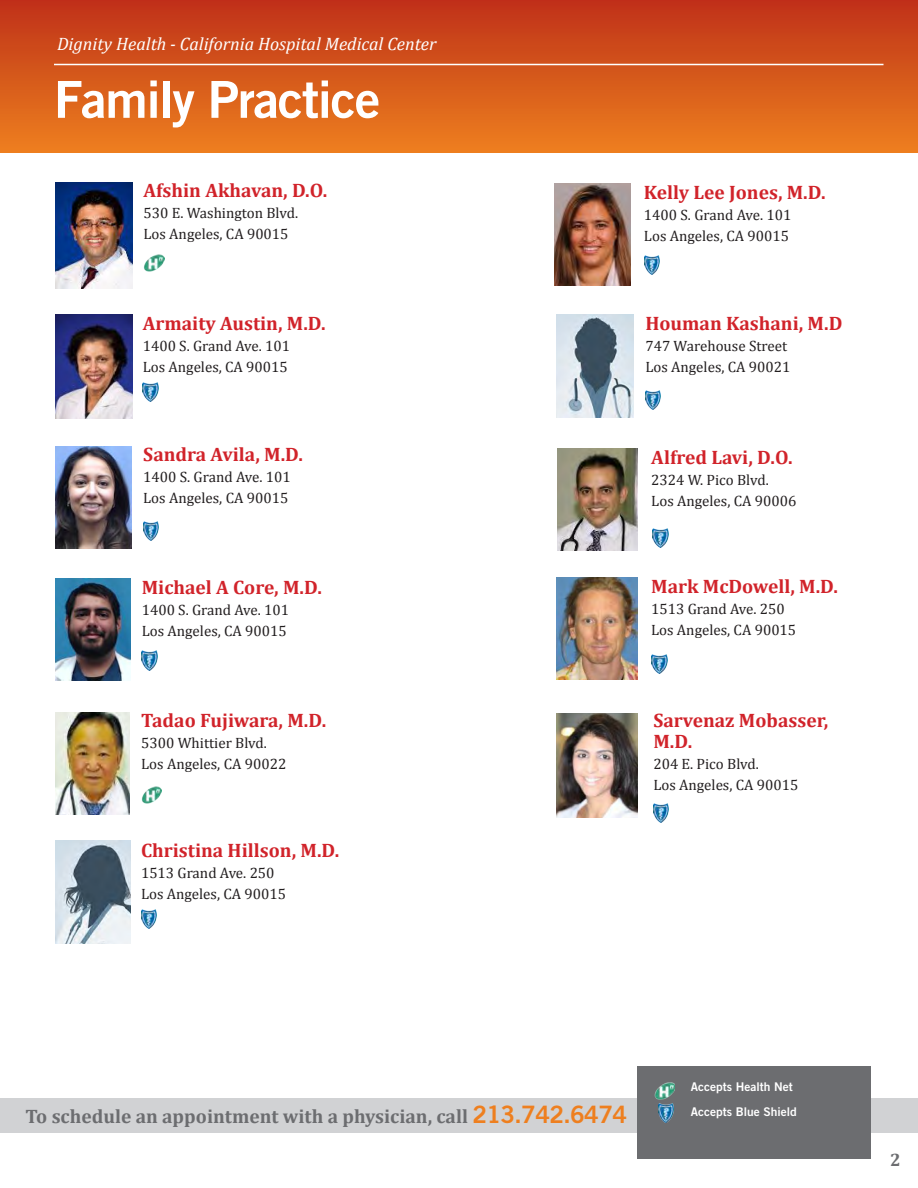
<style>
.page{position:relative;width:918px;height:1188px;background:#fff}
.page>*{position:absolute;margin:0;border:0;box-sizing:border-box;transform-origin:0 0}
.t1{font:51px "Trade Gothic LT Std Bd 2";letter-spacing:-.025em;color:#fff}
.t2{font:700 19.5px/21px "Cambria";color:#d1232a}
.t3{font:700 19.5px "Cambria";color:#6c6d70}
.t4{font:italic 18px "Cambria";color:#fff}
.t5{font:700 18px "Cambria";color:#6c6d70}
.t6{font:15px "Cambria";color:#231f20}
.t7{font:12px "Trade Gothic LT Std Bd 2";color:#fff}
.s1{font-family:"Trade Gothic LT Std Bd 2";font-weight:400;font-size:24px;color:#ee7f1f}
</style>
<div class="page">
<div style="left:0;top:1098px;width:918px;height:35px;background:#d1d2d4"></div>
<div style="left:638px;top:1066px;width:233px;height:93px;background:#6c6d70"></div>
<div style="left:0;top:0;width:918px;height:153px;background:linear-gradient(to bottom,#bf3118,#ed801f)"></div>
<hr style="left:54px;top:64px;width:830px;height:1px;background:#fff">
<img style="left:558px;top:448px;width:80px;height:102px">
<img style="left:655px;top:1082px;width:20px;height:18px">
<img style="left:658px;top:1103px;width:16px;height:19px">
<img style="left:56px;top:446px;width:76px;height:102px">
<img style="left:143px;top:522px;width:16px;height:19px">
<img style="left:653px;top:528px;width:15px;height:20px">
<img style="left:556px;top:578px;width:81px;height:102px">
<img style="left:652px;top:655px;width:15px;height:19px">
<img style="left:554px;top:184px;width:77px;height:102px">
<img style="left:644px;top:255px;width:16px;height:19px">
<img style="left:143px;top:383px;width:15px;height:19px">
<img style="left:144px;top:254px;width:20px;height:18px">
<img style="left:142px;top:651px;width:15px;height:19px">
<img style="left:142px;top:786px;width:20px;height:18px">
<img style="left:141px;top:910px;width:15px;height:19px">
<img style="left:645px;top:390px;width:16px;height:19px">
<img style="left:653px;top:804px;width:16px;height:19px">
<img style="left:55px;top:182px;width:77px;height:106px">
<img style="left:55px;top:579px;width:75px;height:102px">
<img style="left:556px;top:713px;width:82px;height:105px">
<img style="left:56px;top:314px;width:76px;height:105px">
<img style="left:56px;top:712px;width:73px;height:102px">
<img style="left:56px;top:841px;width:74px;height:103px">
<img style="left:556px;top:314px;width:77px;height:104px">
<p class="t4" style="left:57px;top:31px;width:381px">Dignity Health - California Hospital Medical Center</p>
<p class="t1" style="left:54px;top:68px;width:328px">Family Practice</p>
<p class="t2" style="left:144px;top:179px;width:185px">Afshin Akhavan, D.O.</p>
<p class="t6" style="left:144px;top:204px;width:156px">530 E. Washington Blvd.</p>
<p class="t6" style="left:144px;top:225px;width:147px">Los Angeles, CA 90015</p>
<p class="t2" style="left:143px;top:312px;width:184px">Armaity Austin, M.D.</p>
<p class="t6" style="left:143px;top:337px;width:149px">1400 S. Grand Ave. 101</p>
<p class="t6" style="left:143px;top:358px;width:147px">Los Angeles, CA 90015</p>
<p class="t2" style="left:143px;top:443px;width:161px">Sandra Avila, M.D.</p>
<p class="t6" style="left:143px;top:468px;width:149px">1400 S. Grand Ave. 101</p>
<p class="t6" style="left:143px;top:489px;width:147px">Los Angeles, CA 90015</p>
<p class="t2" style="left:142px;top:576px;width:182px">Michael A Core, M.D.</p>
<p class="t6" style="left:142px;top:601px;width:149px">1400 S. Grand Ave. 101</p>
<p class="t6" style="left:142px;top:622px;width:147px">Los Angeles, CA 90015</p>
<p class="t2" style="left:141px;top:710px;width:186px">Tadao Fujiwara, M.D.</p>
<p class="t6" style="left:141px;top:734px;width:127px">5300 Whittier Blvd.</p>
<p class="t6" style="left:141px;top:755px;width:147px">Los Angeles, CA 90022</p>
<p class="t2" style="left:141px;top:840px;width:200px">Christina Hillson, M.D.</p>
<p class="t6" style="left:141px;top:864px;width:135px">1513 Grand Ave. 250</p>
<p class="t6" style="left:141px;top:885px;width:147px">Los Angeles, CA 90015</p>
<p class="t2" style="left:644px;top:181px;width:183px">Kelly Lee Jones, M.D.</p>
<p class="t6" style="left:644px;top:206px;width:149px">1400 S. Grand Ave. 101</p>
<p class="t6" style="left:644px;top:227px;width:147px">Los Angeles, CA 90015</p>
<p class="t2" style="left:645px;top:312px;width:199px">Houman Kashani, M.D</p>
<p class="t6" style="left:645px;top:337px;width:143px">747 Warehouse Street</p>
<p class="t6" style="left:645px;top:358px;width:147px">Los Angeles, CA 90021</p>
<p class="t2" style="left:651px;top:446px;width:143px">Alfred Lavi, D.O.</p>
<p class="t6" style="left:651px;top:471px;width:119px">2324 W. Pico Blvd.</p>
<p class="t6" style="left:651px;top:492px;width:147px">Los Angeles, CA 90006</p>
<p class="t2" style="left:651px;top:575px;width:188px">Mark McDowell, M.D.</p>
<p class="t6" style="left:651px;top:600px;width:135px">1513 Grand Ave. 250</p>
<p class="t6" style="left:651px;top:621px;width:147px">Los Angeles, CA 90015</p>
<p class="t2" style="left:653px;top:709px;width:176px">Sarvenaz Mobasser,<br>M.D.</p>
<p class="t6" style="left:653px;top:755px;width:107px">204 E. Pico Blvd.</p>
<p class="t6" style="left:653px;top:776px;width:147px">Los Angeles, CA 90015</p>
<p class="t3" style="left:26px;top:1103px;width:603px">To schedule an appointment with a physician, call <span class="s1">213.742.6474</span></p>
<p class="t7" style="left:691px;top:1079px;width:103px">Accepts Health Net</p>
<p class="t7" style="left:691px;top:1105px;width:108px">Accepts Blue Shield</p>
<p class="t5" style="left:890px;top:1147px;width:12px">2</p>
</div>
